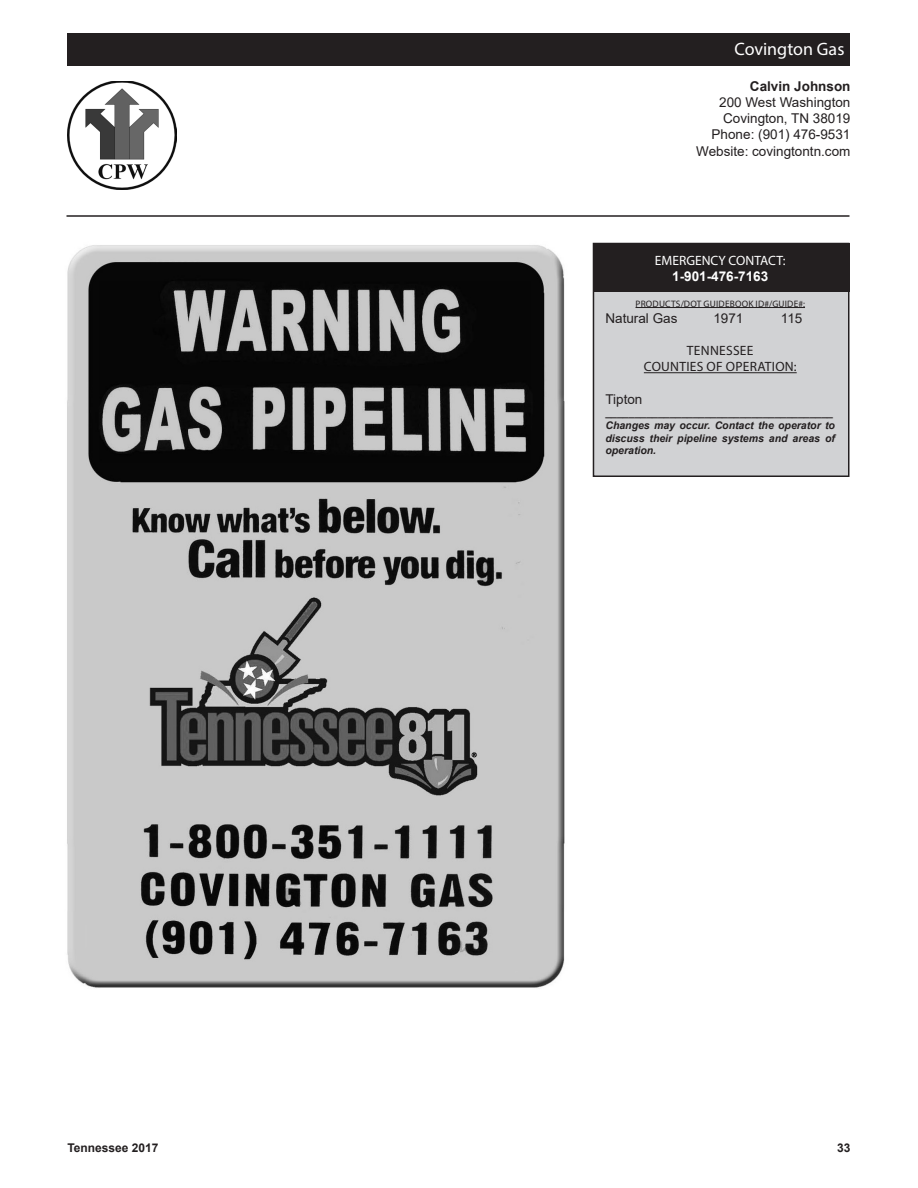
<style>
.page{position:relative;width:918px;height:1188px;background:#fff}
.page>*{position:absolute;margin:0;border:0;box-sizing:border-box;transform-origin:0 0}
.TOC_-_Left{font:18px "Myriad Pro";color:#fff}
.t1{font:13.5px "Arial";color:#231f20}
.t2{font:13.5px "Myriad Pro";letter-spacing:.02em;color:#231f20}
.t3{font:13.5px "Myriad Pro";color:#fff}
.t4{font:700 13.5px "Arial";color:#fff}
.t5{font:700 13.5px "Arial";color:#231f20}
.t6{font:700 12px "Arial";color:#231f20}
.t7{font:italic 700 10.5px/12.6px "Arial";color:#231f20;text-align:justify}
.t8{font:9.3px "Myriad Pro";letter-spacing:.02em;color:#231f20}
</style>
<div class="page">
<div style="left:593px;top:244px;width:256px;height:232px;background:#d1d2d4"></div>
<div style="left:593px;top:243px;width:257px;height:234px;border:2px solid #231f20"></div>
<hr style="left:67px;top:215px;width:783px;height:2px;background:#231f20">
<div style="left:68px;top:34px;width:782px;height:32px;background:#231f20"></div>
<div style="left:593px;top:243px;width:257px;height:49px;background:#231f20"></div>
<hr style="left:636px;top:307px;width:169px;height:1px;background:#231f20">
<hr style="left:644px;top:372px;width:153px;height:1px;background:#231f20">
<img style="left:68px;top:81px;width:108px;height:109px">
<img style="left:67px;top:245px;width:498px;height:743px">
<p class="TOC_-_Left" style="left:734px;top:38px;width:112px">Covington Gas</p>
<p class="t5" style="left:750px;top:77px;width:102px">Calvin Johnson</p>
<p class="t1" style="left:719px;top:93px;width:133px">200 West Washington</p>
<p class="t1" style="left:723px;top:109px;width:129px">Covington, TN 38019</p>
<p class="t1" style="left:712px;top:125px;width:140px">Phone: (901) 476-9531</p>
<p class="t1" style="left:696px;top:142px;width:156px">Website: covingtontn.com</p>
<p class="t3" style="left:655px;top:252px;width:132px">EMERGENCY CONTACT:</p>
<p class="t4" style="left:672px;top:267px;width:98px">1-901-476-7163</p>
<p class="t8" style="left:636px;top:298px;width:171px">PRODUCTS/DOT GUIDEBOOK ID#/GUIDE#:</p>
<p class="t1" style="left:605px;top:309px;width:74px">Natural Gas</p>
<p class="t1" style="left:713px;top:309px;width:32px">1971</p>
<p class="t1" style="left:781px;top:309px;width:23px">115</p>
<p class="t2" style="left:687px;top:342px;width:68px">TENNESSEE</p>
<p class="t2" style="left:644px;top:359px;width:154px">COUNTIES OF OPERATION:</p>
<p class="t1" style="left:605px;top:390px;width:39px">Tipton</p>
<p class="t7" style="left:605px;top:407px;width:229px">_______________________________________</p>
<p class="t7" style="left:605px;top:419px;width:231px">Changes may occur. Contact the operator to discuss their pipeline systems and areas of operation.</p>
<p class="t6" style="left:68px;top:1139px;width:93px">Tennessee 2017</p>
<p class="t6" style="left:837px;top:1139px;width:15px">33</p>
</div>
